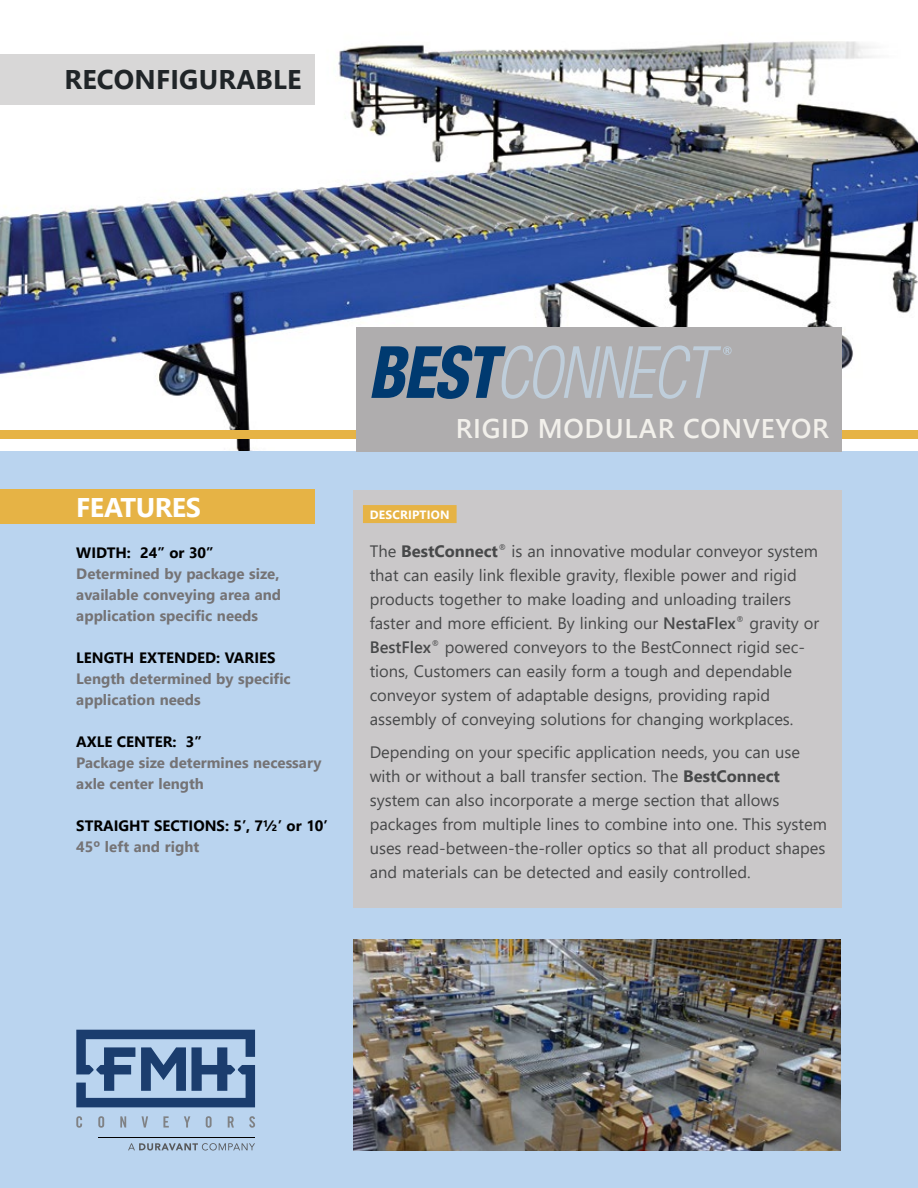
<style>
.page{position:relative;width:918px;height:1188px;background:#fff}
.page>*{position:absolute;margin:0;border:0;box-sizing:border-box;transform-origin:0 0}
.t1{font:600 27px "Segoe UI";letter-spacing:.025em;color:#f2f0eb}
.t2{font:700 27px "Segoe UI";letter-spacing:.01em;color:#202528}
.t3{font:700 27px "Segoe UI";letter-spacing:-.02em;color:#fff}
.t4{font:16.5px/24px "Segoe UI";color:#474849}
.t5{font:700 15px/21px "Segoe UI";color:#757375}
.t6{font:700 15px "Segoe UI";color:#000}
.t7{font:700 12px "Segoe UI";letter-spacing:.015em;color:#fff}
.s1{font-weight:700}
.s2{font-weight:600}
</style>
<div class="page">
<img style="left:0;top:41px;width:918px;height:411px">
<div style="left:0;top:452px;width:918px;height:736px;background:#bad4ef"></div>
<div style="left:0;top:430px;width:918px;height:9px;background:#e6b345"></div>
<div style="left:0;top:490px;width:314px;height:34px;background:#e6b345"></div>
<div style="left:353px;top:490px;width:489px;height:417px;background:#cac8c9"></div>
<div style="left:363px;top:505px;width:94px;height:18px;background:#e6b345"></div>
<img style="left:353px;top:940px;width:488px;height:211px">
<div style="left:0;top:54px;width:314px;height:51px;background:#d8d7d7"></div>
<svg style="left:76px;top:1030px;width:179px;height:77px"></svg>
<svg style="left:76px;top:1116px;width:6px;height:12px"></svg>
<svg style="left:98px;top:1116px;width:6px;height:12px"></svg>
<svg style="left:120px;top:1116px;width:6px;height:12px"></svg>
<svg style="left:142px;top:1116px;width:6px;height:12px"></svg>
<svg style="left:163px;top:1116px;width:6px;height:12px"></svg>
<svg style="left:184px;top:1116px;width:6px;height:12px"></svg>
<svg style="left:206px;top:1116px;width:6px;height:12px"></svg>
<svg style="left:228px;top:1116px;width:6px;height:12px"></svg>
<svg style="left:249px;top:1116px;width:6px;height:12px"></svg>
<svg style="left:128px;top:1143px;width:127px;height:8px"></svg>
<hr style="left:98px;top:1137px;width:157px;height:1px;background:#000">
<div style="left:356px;top:327px;width:486px;height:125px;background:#afadae"></div>
<svg style="left:371px;top:345px;width:361px;height:54px"></svg>
<h1 class="t2" style="left:64px;top:54px;width:239px">RECONFIGURABLE</h1>
<h1 class="t3" style="left:76px;top:482px;width:126px">FEATURES</h1>
<p class="t6" style="left:76px;top:539px;width:139px">WIDTH: 24” or 30”</p>
<p class="t5" style="left:76px;top:562px;width:206px;text-align:justify">Determined by package size, available conveying area and application specific needs</p>
<p class="t6" style="left:76px;top:644px;width:201px">LENGTH EXTENDED: VARIES</p>
<p class="t5" style="left:76px;top:667px;width:216px">Length determined by specific application needs</p>
<p class="t6" style="left:76px;top:728px;width:127px">AXLE CENTER: 3”</p>
<p class="t5" style="left:76px;top:751px;width:247px">Package size determines necessary axle center length</p>
<p class="t6" style="left:76px;top:812px;width:253px">STRAIGHT SECTIONS: 5’, 7½’ or 10’</p>
<p class="t5" style="left:76px;top:835px;width:124px">45º left and right</p>
<h1 class="t1" style="left:456px;top:403px;width:375px">RIGID MODULAR CONVEYOR</h1>
<p class="t7" style="left:370px;top:503px;width:81px">DESCRIPTION</p>
<p class="t4" style="left:370px;top:537px;width:451px">The <span class="s1">BestConnect</span><sup>®</sup> is an innovative modular conveyor system that can easily link flexible gravity, flexible power and rigid products together to make loading and unloading trailers faster and more efficient. By linking our <span class="s2">NestaFlex</span><sup>®</sup> gravity or <span class="s2">BestFlex</span><sup>®</sup> powered conveyors to the BestConnect rigid sec&shy;tions, Customers can easily form a tough and dependable conveyor system of adaptable designs, providing rapid assembly of conveying solutions for changing workplaces.</p>
<p class="t4" style="left:370px;top:738px;width:459px">Depending on your specific application needs, you can use with or without a ball transfer section. The <span class="s1">BestConnect </span>system can also incorporate a merge section that allows packages from multiple lines to combine into one. This system uses read-between-the-roller optics so that all product shapes and materials can be detected and easily controlled.</p>
</div>
